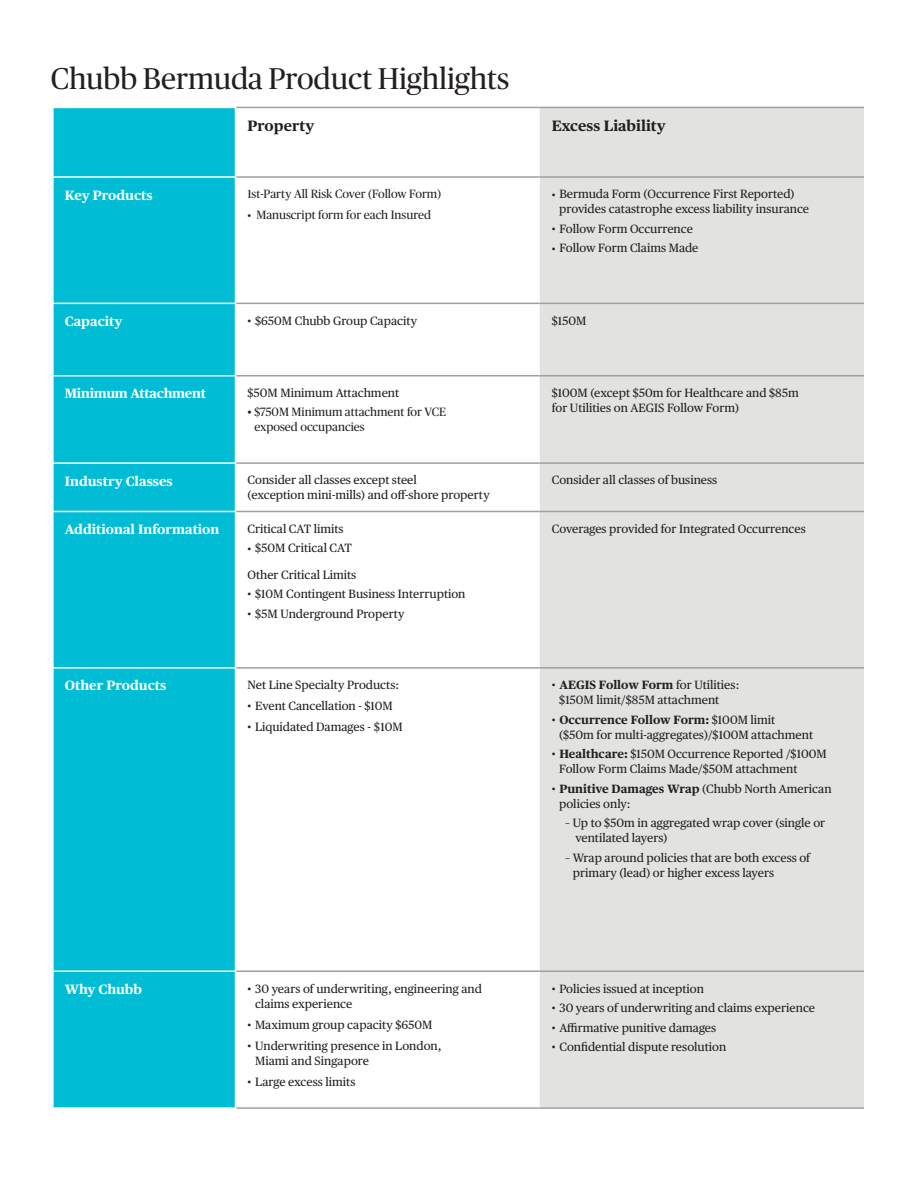
<style>
.page{position:relative;width:918px;height:1188px;background:#fff}
.page>*{position:absolute;margin:0;border:0;box-sizing:border-box;transform-origin:0 0}
.t1{font:30px "Chubb Publico";color:#231f20}
.t2{font:700 15px "Chubb Publico Text";color:#231f20}
.t3{font:700 13.5px "Chubb Publico Text";color:#fff}
.t4{font:700 13.5px "Chubb Publico Text";letter-spacing:-.02em;color:#fff}
.t5{font:12px/15px "Chubb Publico Text";color:#231f20}
.Body_Copy{font:12px/15px "Chubb Publico";color:#231f20}
.t6{font:9px "Chubb Publico Text";color:#231f20}
.s1{font-size:10.5px}
.s2{font-size:9px}
.s3{font-weight:700}
</style>
<div class="page">
<div style="left:53px;top:107px;width:183px;height:70px;background:#00bdd5"></div>
<div style="left:540px;top:108px;width:324px;height:999px;background:#e2e2e1"></div>
<div style="left:54px;top:178px;width:181px;height:929px;background:#00bdd5"></div>
<hr style="left:236px;top:303px;width:304px;height:1px;background:#9fa0a0">
<hr style="left:540px;top:303px;width:324px;height:1px;background:#9fa0a0">
<hr style="left:236px;top:375px;width:304px;height:1px;background:#9fa0a0">
<hr style="left:540px;top:375px;width:324px;height:1px;background:#9fa0a0">
<hr style="left:236px;top:462px;width:304px;height:2px;background:#9fa0a0">
<hr style="left:540px;top:462px;width:324px;height:2px;background:#9fa0a0">
<hr style="left:236px;top:511px;width:304px;height:1px;background:#9fa0a0">
<hr style="left:540px;top:511px;width:324px;height:1px;background:#9fa0a0">
<hr style="left:236px;top:667px;width:304px;height:2px;background:#9fa0a0">
<hr style="left:540px;top:667px;width:324px;height:2px;background:#9fa0a0">
<hr style="left:236px;top:970px;width:304px;height:2px;background:#9fa0a0">
<hr style="left:540px;top:970px;width:324px;height:2px;background:#9fa0a0">
<hr style="left:236px;top:1107px;width:304px;height:2px;background:#9fa0a0">
<hr style="left:540px;top:1107px;width:324px;height:2px;background:#9fa0a0">
<hr style="left:236px;top:107px;width:304px;height:1px;background:#9fa0a0">
<hr style="left:540px;top:107px;width:324px;height:1px;background:#9fa0a0">
<hr style="left:236px;top:176px;width:304px;height:2px;background:#9fa0a0">
<hr style="left:540px;top:176px;width:324px;height:2px;background:#9fa0a0">
<hr style="left:52px;top:303px;width:184px;height:1px;background:#fff">
<hr style="left:52px;top:375px;width:184px;height:1px;background:#fff">
<hr style="left:52px;top:462px;width:184px;height:2px;background:#fff">
<hr style="left:52px;top:511px;width:184px;height:1px;background:#fff">
<hr style="left:52px;top:667px;width:184px;height:2px;background:#fff">
<hr style="left:52px;top:970px;width:184px;height:2px;background:#fff">
<hr style="left:52px;top:107px;width:184px;height:1px;background:#fff">
<hr style="left:52px;top:108px;width:2px;height:68px;background:#fff">
<hr style="left:235px;top:108px;width:1px;height:68px;background:#fff">
<hr style="left:52px;top:176px;width:184px;height:2px;background:#fff">
<p class="t1" style="left:51px;top:57px;width:460px">Chubb Bermuda Product Highlights</p>
<p class="t2" style="left:248px;top:114px;width:68px">Property</p>
<p class="t2" style="left:552px;top:114px;width:116px">Excess Liability</p>
<p class="t3" style="left:65px;top:184px;width:89px">Key Products</p>
<p class="t5" style="left:303px;top:186px;width:146px">ll Risk Cover (Follow Form)</p>
<p class="t6" style="left:248px;top:209px;width:5px">•</p>
<p class="t5" style="left:335px;top:207px;width:103px">m for each Insured</p>
<p class="Body_Copy" style="left:248px;top:186px;width:195px">1st-Party All Risk Cover (Follow Form)</p>
<p class="Body_Copy" style="left:248px;top:207px;width:185px"><span class="s1">•</span> Manuscript form for each Insured</p>
<p class="t5" style="left:559px;top:186px;width:251px;text-indent:-8px"><span class="s2">•</span> Bermuda Form (Occurrence First Reported) provides catastrophe excess liability insurance</p>
<p class="t5" style="left:552px;top:220px;width:143px"><span class="s2">•</span> Follow Form Occurrence</p>
<p class="t5" style="left:552px;top:240px;width:148px"><span class="s2">•</span> Follow Form Claims Made</p>
<p class="t3" style="left:65px;top:311px;width:59px">Capacity</p>
<p class="t5" style="left:248px;top:312px;width:171px"><span class="s2">•</span> $650M Chubb Group Capacity</p>
<p class="t5" style="left:552px;top:312px;width:36px">$150M</p>
<p class="t4" style="left:65px;top:383px;width:143px">Minimum Attachment</p>
<p class="t5" style="left:261px;top:382px;width:196px;line-height:19.5px;text-indent:-14px">$50M Minimum Attachment<br>500M Minimum attachment for VCE</p>
<p class="t5" style="left:282px;top:419px;width:90px">sed occupancies</p>
<p class="Body_Copy" style="left:254px;top:403px;width:193px;text-indent:-7px">• $750M Minimum attachment for VCE exposed occupancies</p>
<p class="t5" style="left:552px;top:385px;width:249px">$100M (except $50m for Healthcare and $85m for Utilities on AEGIS Follow Form)</p>
<p class="t3" style="left:65px;top:470px;width:109px">Industry Classes</p>
<p class="t5" style="left:248px;top:472px;width:244px">Consider all classes except steel<br>(exception mini-mills) and off-shore property</p>
<p class="t5" style="left:552px;top:472px;width:167px">Consider all classes of business</p>
<p class="t3" style="left:65px;top:519px;width:156px">Additional Information</p>
<p class="t5" style="left:248px;top:520px;width:98px">Critical CAT limits</p>
<p class="t5" style="left:248px;top:534px;width:110px;line-height:26.2px"><span class="s2">•</span> $50M Critical CAT<br>Other Critical Limits</p>
<p class="t5" style="left:248px;top:586px;width:220px"><span class="s2">•</span> $10M Contingent Business Interruption</p>
<p class="t5" style="left:248px;top:605px;width:159px"><span class="s2">•</span> $5M Underground Property</p>
<p class="t5" style="left:552px;top:520px;width:256px">Coverages provided for Integrated Occurrences</p>
<p class="t3" style="left:65px;top:675px;width:103px">Other Products</p>
<p class="t5" style="left:248px;top:677px;width:153px">Net Line Specialty Products:</p>
<p class="t5" style="left:248px;top:698px;width:147px"><span class="s2">•</span> Event Cancellation - $10M</p>
<p class="t5" style="left:248px;top:719px;width:157px"><span class="s2">•</span> Liquidated Damages - $10M</p>
<p class="t3" style="left:65px;top:979px;width:79px">Why Chubb</p>
<p class="t5" style="left:255px;top:980px;width:228px;text-indent:-8px"><span class="s2">•</span> 30 years of underwriting, engineering and claims experience</p>
<p class="t5" style="left:248px;top:1016px;width:186px"><span class="s2">•</span> Maximum group capacity $650M</p>
<p class="t5" style="left:255px;top:1037px;width:231px;text-indent:-8px"><span class="s2">•</span> Underwriting presence in London, Dublin,<br>Miami and Singapore</p>
<p class="t5" style="left:248px;top:1073px;width:109px"><span class="s2">•</span> Large excess limits</p>
<p class="t5" style="left:559px;top:677px;width:182px;text-indent:-7px"><span class="s2">•</span> <span class="s3">AEGIS Follow Form</span> for Utilities: $150M limit/$85M attachment</p>
<p class="t5" style="left:559px;top:711px;width:255px;text-indent:-7px"><span class="s2">•</span> <span class="s3">Occurrence Follow Form:</span> $100M limit ($50m for multi-aggregates)/$100M attachment</p>
<p class="t5" style="left:559px;top:746px;width:269px;text-indent:-7px"><span class="s2">•</span> <span class="s3">Healthcare:</span> $150M Occurrence Reported /$100M<br>Follow Form Claims Made/$50M attachment</p>
<p class="t5" style="left:559px;top:780px;width:274px;text-indent:-7px"><span class="s2">•</span> <span class="s3">Punitive Damages Wrap</span> (Chubb North American policies only:</p>
<p class="t5" style="left:575px;top:815px;width:251px;text-indent:-10px">– Up to $50m in aggregated wrap cover (single or ventilated layers)</p>
<p class="t5" style="left:573px;top:849px;width:239px;text-indent:-8px">– Wrap around policies that are both excess of primary (lead) or higher excess layers</p>
<p class="t5" style="left:552px;top:980px;width:154px"><span class="s2">•</span> Policies issued at inception</p>
<p class="t5" style="left:552px;top:1000px;width:265px"><span class="s2">•</span> 30 years of underwriting and claims experience</p>
<p class="t5" style="left:552px;top:1019px;width:166px"><span class="s2">•</span> Affirmative punitive damages</p>
<p class="t5" style="left:552px;top:1039px;width:176px"><span class="s2">•</span> Confidential dispute resolution</p>
</div>
